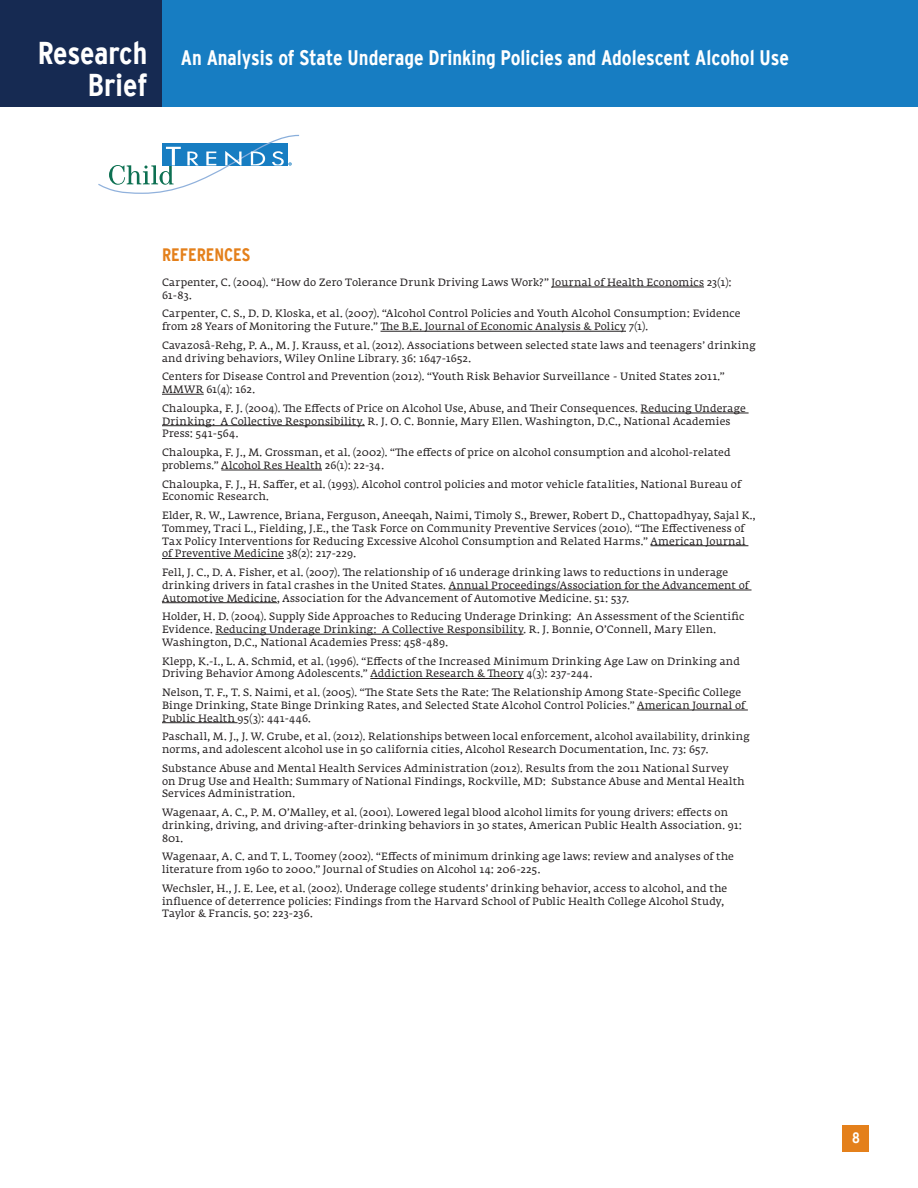
<style>
.page{position:relative;width:918px;height:1188px;background:#fff}
.page>*{position:absolute;margin:0;border:0;box-sizing:border-box;transform-origin:0 0}
.t1{font:700 condensed 31.5px/31.5px "Interstate";letter-spacing:-.005em;color:#fff;text-align:right}
.t2{font:700 condensed 21px "Interstate";color:#fff}
.ChT-Heading_no_rule{font:700 condensed 18px "Interstate";color:#e4801b}
.t3{font:700 condensed 15px "Interstate";color:#fff}
.ChT-Copy{font:10.5px/12.8px "Fedra Serif A Std";letter-spacing:.02em;color:#231f20}
</style>
<div class="page">
<div style="left:0;top:0;width:918px;height:106px;background:#177dc2"></div>
<svg style="left:98px;top:135px;width:201px;height:59px"></svg>
<div style="left:842px;top:1125px;width:27px;height:27px;background:#e4801b"></div>
<div style="left:0;top:0;width:162px;height:106px;background:#162a52"></div>
<hr style="left:552px;top:287px;width:152px;height:1px;background:#231f20">
<hr style="left:381px;top:331px;width:245px;height:1px;background:#231f20">
<hr style="left:162px;top:394px;width:42px;height:1px;background:#231f20">
<hr style="left:641px;top:413px;width:108px;height:1px;background:#231f20">
<hr style="left:162px;top:425px;width:203px;height:1px;background:#231f20">
<hr style="left:221px;top:470px;width:101px;height:1px;background:#231f20">
<hr style="left:651px;top:545px;width:97px;height:1px;background:#231f20">
<hr style="left:162px;top:558px;width:122px;height:1px;background:#231f20">
<hr style="left:449px;top:590px;width:303px;height:1px;background:#231f20">
<hr style="left:162px;top:602px;width:115px;height:1px;background:#231f20">
<hr style="left:215px;top:634px;width:309px;height:1px;background:#231f20">
<hr style="left:370px;top:678px;width:154px;height:1px;background:#231f20">
<hr style="left:637px;top:710px;width:111px;height:1px;background:#231f20">
<hr style="left:162px;top:722px;width:76px;height:1px;background:#231f20">
<h1 class="t1" style="left:38px;top:37px;width:111px">Research<br>Brief</h1>
<h2 class="t2" style="left:181px;top:46px;width:610px">An Analysis of State Underage Drinking Policies and Adolescent Alcohol Use</h2>
<p class="ChT-Heading_no_rule" style="left:162px;top:245px;width:90px">REFERENCES</p>
<p class="ChT-Copy" style="left:162px;top:277px;width:571px">Carpenter, C. (2004). “How do Zero Tolerance Drunk Driving Laws Work?” Journal of Health Economics 23(1):<br>61-83.</p>
<p class="ChT-Copy" style="left:162px;top:308px;width:580px">Carpenter, C. S., D. D. Kloska, et al. (2007). “Alcohol Control Policies and Youth Alcohol Consumption: Evidence from 28 Years of Monitoring the Future.” The B.E. Journal of Economic Analysis &amp; Policy 7(1).</p>
<p class="ChT-Copy" style="left:162px;top:340px;width:595px">Cavazosâ-Rehg, P. A., M. J. Krauss, et al. (2012). Associations between selected state laws and teenagers’ drinking and driving behaviors, Wiley Online Library. 36: 1647-1652.</p>
<p class="ChT-Copy" style="left:162px;top:371px;width:564px">Centers for Disease Control and Prevention (2012). “Youth Risk Behavior Surveillance - United States 2011.”<br>MMWR 61(4): 162.</p>
<p class="ChT-Copy" style="left:162px;top:403px;width:585px">Chaloupka, F. J. (2004). The Effects of Price on Alcohol Use, Abuse, and Their Consequences. Reducing Underage<br>Drinking: A Collective Responsibility. R. J. O. C. Bonnie, Mary Ellen. Washington, D.C., National Academies<br>Press: 541-564.</p>
<p class="ChT-Copy" style="left:162px;top:447px;width:570px">Chaloupka, F. J., M. Grossman, et al. (2002). “The effects of price on alcohol consumption and alcohol-related problems.” Alcohol Res Health 26(1): 22-34.</p>
<p class="ChT-Copy" style="left:162px;top:478px;width:581px">Chaloupka, F. J., H. Saffer, et al. (1993). Alcohol control policies and motor vehicle fatalities, National Bureau of<br>Economic Research.</p>
<p class="ChT-Copy" style="left:162px;top:510px;width:595px">Elder, R. W., Lawrence, Briana, Ferguson, Aneeqah, Naimi, Timoly S., Brewer, Robert D., Chattopadhyay, Sajal K., Tommey, Traci L., Fielding, J.E., the Task Force on Community Preventive Services (2010). “The Effectiveness of Tax Policy Interventions for Reducing Excessive Alcohol Consumption and Related Harms.” American Journal of Preventive Medicine 38(2): 217-229.</p>
<p class="ChT-Copy" style="left:162px;top:567px;width:588px">Fell, J. C., D. A. Fisher, et al. (2007). The relationship of 16 underage drinking laws to reductions in underage drinking drivers in fatal crashes in the United States. Annual Proceedings/Association for the Advancement of<br>Automotive Medicine, Association for the Advancement of Automotive Medicine. 51: 537.</p>
<p class="ChT-Copy" style="left:162px;top:611px;width:584px">Holder, H. D. (2004). Supply Side Approaches to Reducing Underage Drinking: An Assessment of the Scientific<br>Evidence. Reducing Underage Drinking: A Collective Responsibility. R. J. Bonnie, O’Connell, Mary Ellen.<br>Washington, D.C., National Academies Press: 458-489.</p>
<p class="ChT-Copy" style="left:162px;top:655px;width:579px">Klepp, K.-I., L. A. Schmid, et al. (1996). “Effects of the Increased Minimum Drinking Age Law on Drinking and<br>Driving Behavior Among Adolescents.” Addiction Research &amp; Theory 4(3): 237-244.</p>
<p class="ChT-Copy" style="left:162px;top:687px;width:585px">Nelson, T. F., T. S. Naimi, et al. (2005). “The State Sets the Rate: The Relationship Among State-Specific College<br>Binge Drinking, State Binge Drinking Rates, and Selected State Alcohol Control Policies.” American Journal of<br>Public Health 95(3): 441-446.</p>
<p class="ChT-Copy" style="left:162px;top:731px;width:589px">Paschall, M. J., J. W. Grube, et al. (2012). Relationships between local enforcement, alcohol availability, drinking norms, and adolescent alcohol use in 50 california cities, Alcohol Research Documentation, Inc. 73: 657.</p>
<p class="ChT-Copy" style="left:162px;top:763px;width:584px">Substance Abuse and Mental Health Services Administration (2012). Results from the 2011 National Survey<br>on Drug Use and Health: Summary of National Findings, Rockville, MD: Substance Abuse and Mental Health<br>Services Administration.</p>
<p class="ChT-Copy" style="left:162px;top:807px;width:582px">Wagenaar, A. C., P. M. O’Malley, et al. (2001). Lowered legal blood alcohol limits for young drivers: effects on drinking, driving, and driving-after-drinking behaviors in 30 states, American Public Health Association. 91:<br>801.</p>
<p class="ChT-Copy" style="left:162px;top:851px;width:573px">Wagenaar, A. C. and T. L. Toomey (2002). “Effects of minimum drinking age laws: review and analyses of the literature from 1960 to 2000.” Journal of Studies on Alcohol 14: 206-225.</p>
<p class="ChT-Copy" style="left:162px;top:883px;width:567px">Wechsler, H., J. E. Lee, et al. (2002). Underage college students’ drinking behavior, access to alcohol, and the influence of deterrence policies: Findings from the Harvard School of Public Health College Alcohol Study,<br>Taylor &amp; Francis. 50: 223-236.</p>
<h3 class="t3" style="left:852px;top:1129px;width:9px">8</h3>
</div>
